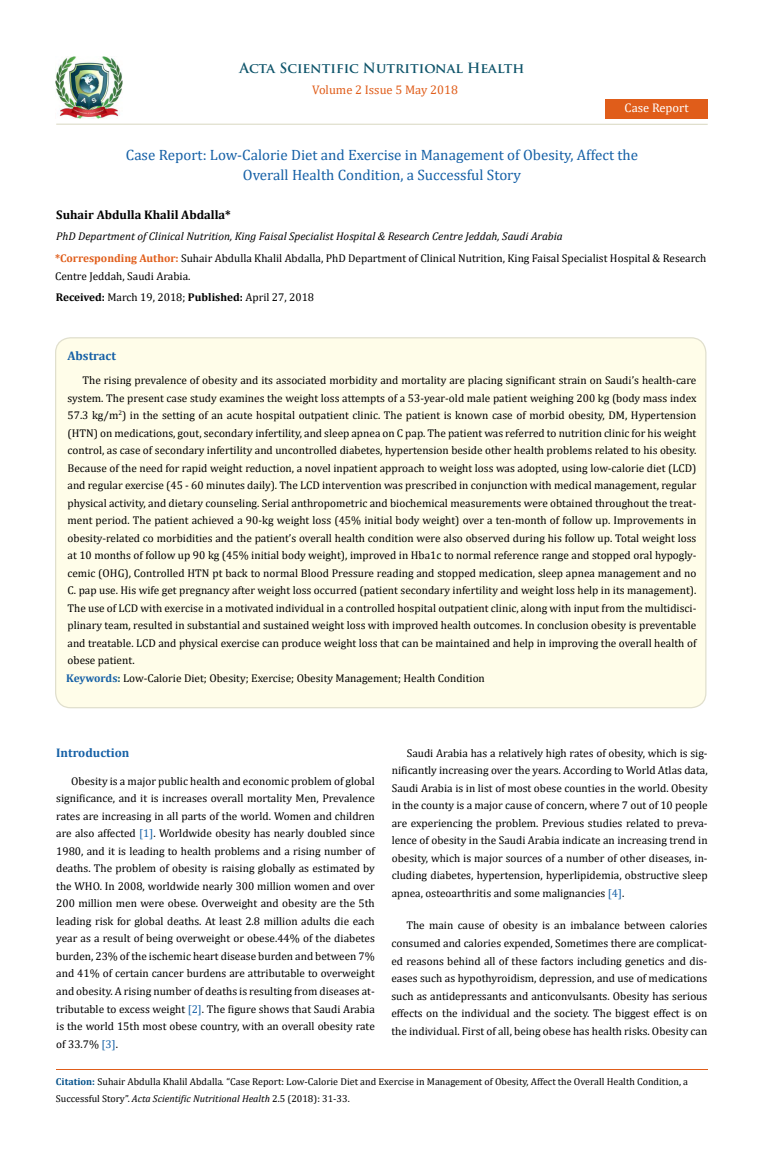
<style>
.page{position:relative;width:764px;height:1157px;background:#fff}
.page>*{position:absolute;margin:0;border:0;box-sizing:border-box;transform-origin:0 0}
.t1{font:15px/20px "Cambria";color:#1560a6;text-align:center}
.t2{font:700 13.75px "Trajan Pro";color:#0e546a}
.t3{font:700 12.5px "Cambria";color:#000}
.t4{font:12.5px "Cambria";color:#e05d1a}
.t5{font:700 12.5px "Cambria";color:#1560a6}
.t6{font:12.5px "Cambria";color:#fff}
.t7{font:11.25px/17.5px "Cambria";color:#000;text-align:justify}
.t8{font:10px/17.5px "Cambria";color:#000}
.s1{font-style:italic}
.s2{font-weight:700;color:#e05d1a}
.s3{font-weight:700}
.s4{font-weight:700;color:#1560a6}
.s5{font-weight:700;color:#0e546a}
.s6{color:#1560a6}
.s7{font-weight:700;color:#035089}
</style>
<div class="page">
<img style="left:56px;top:57px;width:66px;height:61px">
<div style="left:605px;top:99px;width:102px;height:20px;background:#e05d1a"></div>
<div style="left:56px;top:338px;width:650px;height:369px;background:#fffde9;border-radius:15px"></div>
<hr style="left:56px;top:1069px;width:651px;height:1px;background:#e05d1a">
<hr style="left:56px;top:123px;width:651px;height:2px;background:#e0dfcd">
<p class="t2" style="left:239px;top:59px;width:287px">Acta Scientific Nutritional Health</p>
<p class="t4" style="left:312px;top:82px;width:147px">Volume 2 Issue 5 May 2018</p>
<p class="t6" style="left:624px;top:100px;width:65px">Case Report</p>
<h1 class="t1" style="left:126px;top:145px;width:514px">Case Report: Low-Calorie Diet and Exercise in Management of Obesity, Affect the<br>Overall Health Condition, a Successful Story</h1>
<p class="t3" style="left:56px;top:206px;width:176px">Suhair Abdulla Khalil Abdalla*</p>
<p class="t7" style="left:55px;top:225px;width:653px;line-height:22px"><span class="s1">PhD Department of Clinical Nutrition, King Faisal Specialist Hospital &amp; Research Centre Jeddah, Saudi Arabia<br></span><span class="s2">*Corresponding Author:</span> Suhair Abdulla Khalil Abdalla, PhD Department of Clinical Nutrition, King Faisal Specialist Hospital &amp; Research</p>
<p class="t7" style="left:55px;top:265px;width:261px;line-height:21.5px">Centre Jeddah, Saudi Arabia.<br><span class="s3">Received:</span> March 19, 2018; <span class="s3">Published:</span> April 27, 2018</p>
<p class="t5" style="left:68px;top:346px;width:50px">Abstract</p>
<p class="t7" style="left:68px;top:371px;width:630px;text-indent:15px">The rising prevalence of obesity and its associated morbidity and mortality are placing significant strain on Saudi’s health-care system. The present case study examines the weight loss attempts of a 53-year-old male patient weighing 200 kg (body mass index 57.3 kg/m<sup>2</sup>) in the setting of an acute hospital outpatient clinic. The patient is known case of morbid obesity, DM, Hypertension (HTN) on medications, gout, secondary infertility, and sleep apnea on C pap. The patient was referred to nutrition clinic for his weight control, as case of secondary infertility and uncontrolled diabetes, hypertension beside other health problems related to his obesity.<br>Because of the need for rapid weight reduction, a novel inpatient approach to weight loss was adopted, using low-calorie diet (LCD) and regular exercise (45 - 60 minutes daily). The LCD intervention was prescribed in conjunction with medical management, regular physical activity, and dietary counseling. Serial anthropometric and biochemical measurements were obtained throughout the treat&shy;ment period. The patient achieved a 90-kg weight loss (45% initial body weight) over a ten-month of follow up. Improvements in obesity-related co morbidities and the patient’s overall health condition were also observed during his follow up. Total weight loss at 10 months of follow up 90 kg (45% initial body weight), improved in Hba1c to normal reference range and stopped oral hypogly&shy;cemic (OHG), Controlled HTN pt back to normal Blood Pressure reading and stopped medication, sleep apnea management and no C. pap use. His wife get pregnancy after weight loss occurred (patient secondary infertility and weight loss help in its management).<br>The use of LCD with exercise in a motivated individual in a controlled hospital outpatient clinic, along with input from the multidisci&shy;plinary team, resulted in substantial and sustained weight loss with improved health outcomes. In conclusion obesity is preventable and treatable. LCD and physical exercise can produce weight loss that can be maintained and help in improving the overall health of obese patient.</p>
<p class="t7" style="left:66px;top:669px;width:420px"><span class="s4">Keywords</span><span class="s5">:</span> Low-Calorie Diet; Obesity; Exercise; Obesity Management; Health Condition</p>
<p class="t5" style="left:56px;top:744px;width:75px">Introduction</p>
<p class="t7" style="left:56px;top:772px;width:320px;text-indent:15px">Obesity is a major public health and economic problem of global significance, and it is increases overall mortality Men, Prevalence rates are increasing in all parts of the world. Women and children are also affected <span class="s6">[1]</span>. Worldwide obesity has nearly doubled since 1980, and it is leading to health problems and a rising number of deaths. The problem of obesity is raising globally as estimated by the WHO. In 2008, worldwide nearly 300 million women and over 200 million men were obese. Overweight and obesity are the 5th leading risk for global deaths. At least 2.8 million adults die each year as a result of being overweight or obese.44% of the diabetes burden, 23% of the ischemic heart disease burden and between 7% and 41% of certain cancer burdens are attributable to overweight and obesity. A rising number of deaths is resulting from diseases at&shy;tributable to excess weight <span class="s6">[2]</span>. The figure shows that Saudi Arabia is the world 15th most obese country, with an overall obesity rate of 33.7% <span class="s6">[3]</span>.</p>
<p class="t7" style="left:392px;top:743px;width:317px;text-indent:15px">Saudi Arabia has a relatively high rates of obesity, which is sig&shy;nificantly increasing over the years. According to World Atlas data, Saudi Arabia is in list of most obese counties in the world. Obesity in the county is a major cause of concern, where 7 out of 10 people are experiencing the problem. Previous studies related to preva&shy;lence of obesity in the Saudi Arabia indicate an increasing trend in obesity, which is major sources of a number of other diseases, in&shy;cluding diabetes, hypertension, hyperlipidemia, obstructive sleep apnea, osteoarthritis and some malignancies <span class="s6">[4]</span>.</p>
<p class="t7" style="left:391px;top:916px;width:317px;text-indent:15px">The main cause of obesity is an imbalance between calories consumed and calories expended, Sometimes there are complicat&shy;ed reasons behind all of these factors including genetics and dis&shy;eases such as hypothyroidism, depression, and use of medications such as antidepressants and anticonvulsants. Obesity has serious effects on the individual and the society. The biggest effect is on the individual. First of all, being obese has health risks. Obesity can</p>
<p class="t8" style="left:56px;top:1072px;width:634px"><span class="s7">Citation:</span> Suhair Abdulla Khalil Abdalla<span class="s1">.</span> “Case Report: Low-Calorie Diet and Exercise in Management of Obesity, Affect the Overall Health Condition, a<br>Successful Story”. <span class="s1">Acta Scientific Nutritional Health</span> 2.5 (2018): 31-33.</p>
</div>
